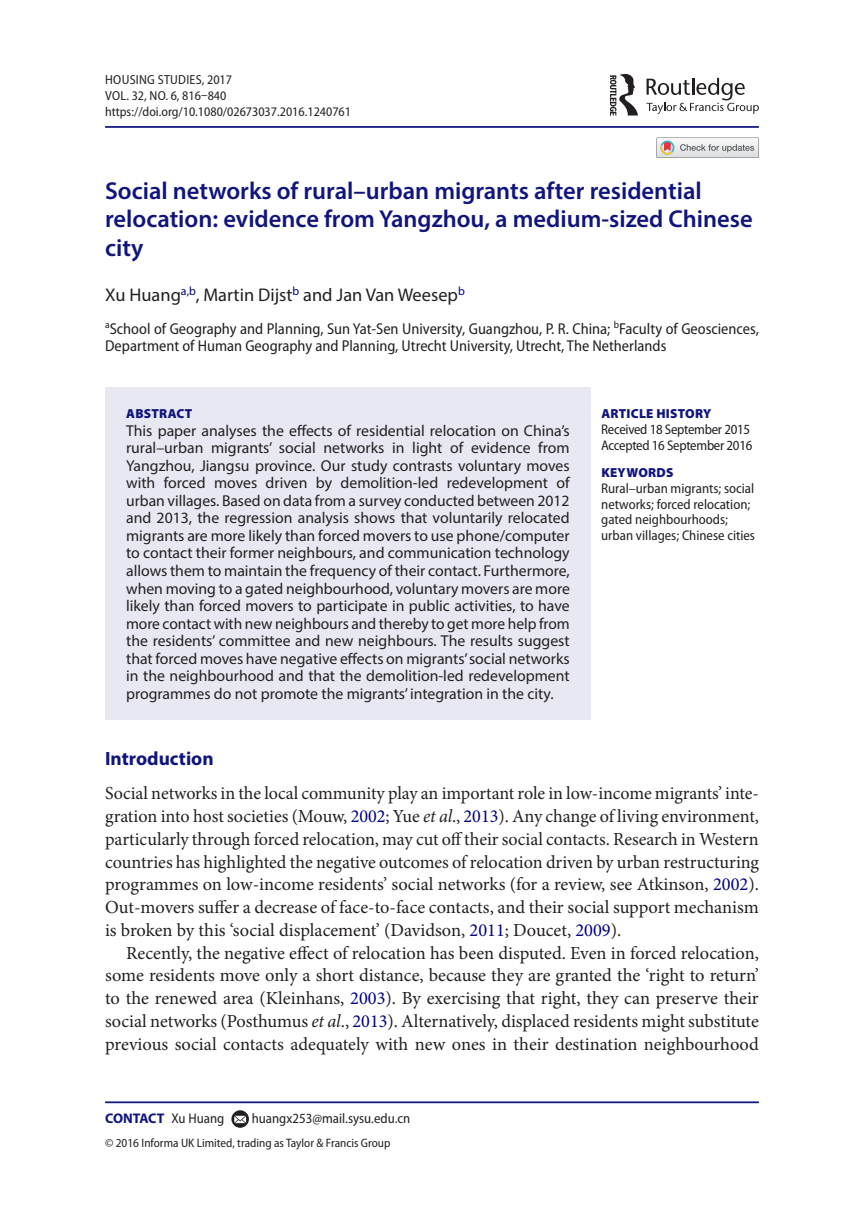
<style>
.page{position:relative;width:864px;height:1231px;background:#fff}
.page>*{position:absolute;margin:0;border:0;box-sizing:border-box;transform-origin:0 0}
.t1{font:600 24.5px/28px "Myriad Pro";color:#10147e}
.t2{font:700 19.25px "Myriad Pro";color:#10147e}
.t3{font:18.38px/22.8px "Minion Pro";color:#231f20;text-align:justify}
.t4{font:18.38px "Myriad Pro";color:#231f20}
.t5{font:15.75px/17.5px "Myriad Pro";color:#231f20;text-align:justify}
.t6{font:semi-condensed 15.75px/17.5px "Myriad Pro";color:#231f20}
.t7{font:semi-condensed 14px/15.8px "Myriad Pro";color:#231f20}
.t8{font:semi-condensed 14px/15.8px "Myriad Pro";letter-spacing:-.02em;color:#231f20}
.t9{font:700 14px "Myriad Pro";letter-spacing:-.015em;color:#10147e}
.t10{font:semi-condensed 13.12px/15.8px "Myriad Pro";color:#231f20}
.t11{font:900 13.12px "Myriad Pro";letter-spacing:.02em;color:#10147e}
.t12{font:semi-condensed 12.25px "Myriad Pro";color:#231f20}
.s1{color:#000080}
.s2{font-style:italic}
.s3{font-weight:400;font-stretch:semi-condensed;color:#231f20}
</style>
<div class="page">
<hr style="left:105px;top:126px;width:653px;height:2px;background:#10147e">
<div style="left:105px;top:387px;width:485px;height:333px;background:#e7e8f2"></div>
<hr style="left:105px;top:1101px;width:653px;height:2px;background:#10147e">
<svg style="left:231px;top:1110px;width:18px;height:17px"></svg>
<svg style="left:234px;top:1115px;width:12px;height:7px"></svg>
<svg style="left:646px;top:78px;width:112px;height:36px"></svg>
<svg style="left:609px;top:74px;width:28px;height:42px"></svg>
<svg style="left:656px;top:137px;width:102px;height:21px"></svg>
<p class="t10" style="left:105px;top:72px;width:247px">Housing Studies, 2017<br>VOL. 32, NO. 6, 816–840 https://doi.org/10.1080/02673037.2016.1240761</p>
<h1 class="t1" style="left:105px;top:177px;width:649px">Social networks of rural–urban migrants after residential relocation: evidence from Yangzhou, a medium-sized Chinese city</h1>
<p class="t4" style="left:105px;top:284px;width:361px">Xu Huang<sup>a,b</sup>, Martin Dijst<sup>b</sup> and Jan Van Weesep<sup>b</sup></p>
<p class="t6" style="left:105px;top:320px;width:655px"><sup>a</sup>School of Geography and Planning, Sun Yat-Sen University, Guangzhou, P. R. China; <sup>b</sup>Faculty of Geosciences,<br>Department of Human Geography and Planning, Utrecht University, Utrecht, The Netherlands</p>
<p class="t11" style="left:126px;top:406px;width:68px">ABSTRACT</p>
<p class="t5" style="left:126px;top:421px;width:445px">This paper analyses the effects of residential relocation on China’s rural–urban migrants’ social networks in light of evidence from Yangzhou, Jiangsu province. Our study contrasts voluntary moves with forced moves driven by demolition-led redevelopment of urban villages. Based on data from a survey conducted between 2012 and 2013, the regression analysis shows that voluntarily relocated migrants are more likely than forced movers to use phone/computer to contact their former neighbours, and communication technology allows them to maintain the frequency of their contact. Furthermore, when moving to a gated neighbourhood, voluntary movers are more likely than forced movers to participate in public activities, to have more contact with new neighbours and thereby to get more help from the residents’ committee and new neighbours. The results suggest that forced moves have negative effects on migrants’ social networks in the neighbourhood and that the demolition-led redevelopment programmes do not promote the migrants’ integration in the city.</p>
<p class="t11" style="left:601px;top:406px;width:111px">ARTICLE HISTORY</p>
<p class="t8" style="left:601px;top:421px;width:152px">Received 18 September 2015<br>Accepted 16 September 2016</p>
<p class="t11" style="left:601px;top:465px;width:74px">KEYWORDS</p>
<p class="t7" style="left:601px;top:480px;width:155px">Rural–urban migrants; social networks; forced relocation; gated neighbourhoods; urban villages; Chinese cities</p>
<p class="t2" style="left:105px;top:746px;width:110px">Introduction</p>
<p class="t3" style="left:105px;top:782px;width:655px">Social networks in the local community play an important role in low-income migrants’ inte&shy;gration into host societies (Mouw, <span class="s1">2002</span>; Yue <span class="s2">et al</span>., <span class="s1">2013</span>). Any change of living environment, particularly through forced relocation, may cut off their social contacts. Research in Western countries has highlighted the negative outcomes of relocation driven by urban restructuring programmes on low-income residents’ social networks (for a review, see Atkinson, <span class="s1">2002</span>).<br>Out-movers suffer a decrease of face-to-face contacts, and their social support mechanism is broken by this ‘social displacement’ (Davidson, <span class="s1">2011</span>; Doucet, <span class="s1">2009</span>).</p>
<p class="t3" style="left:105px;top:941px;width:655px;text-indent:21px">Recently, the negative effect of relocation has been disputed. Even in forced relocation, some residents move only a short distance, because they are granted the ‘right to return’ to the renewed area (Kleinhans, <span class="s1">2003</span>). By exercising that right, they can preserve their social networks (Posthumus <span class="s2">et al</span>., <span class="s1">2013</span>). Alternatively, displaced residents might substitute previous social contacts adequately with new ones in their destination neighbourhood</p>
<p class="t9" style="left:105px;top:1109px;width:121px">CONTACT <span class="s3">Xu Huang</span></p>
<p class="t7" style="left:251px;top:1110px;width:160px">huangx253@mail.sysu.edu.cn</p>
<p class="t12" style="left:105px;top:1136px;width:286px">© 2016 Informa UK Limited, trading as Taylor &amp; Francis Group</p>
</div>
